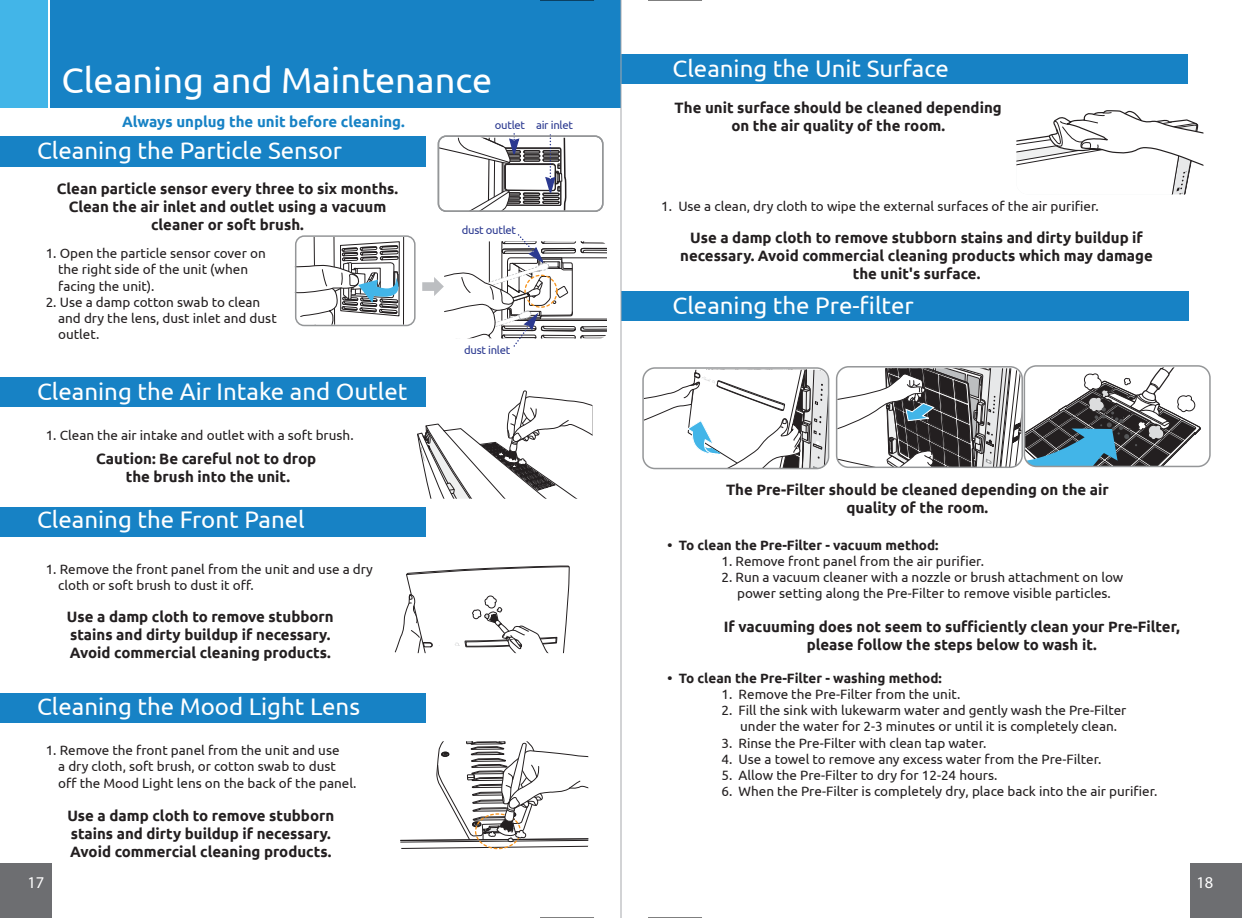
<style>
.page{position:relative;width:1242px;height:918px;background:#fff}
.page>*{position:absolute;margin:0;border:0;box-sizing:border-box;transform-origin:0 0}
.t1{font:36px "Ubuntu";color:#fff}
.t2{font:24px "Ubuntu";color:#fff}
.t3{font:16.5px "Myriad Pro";color:#fff}
.t4{font:700 15px/18px "Ubuntu";color:#231f20;text-align:center}
.t5{font:700 15px "Ubuntu";color:#1782c5}
.t6{font:13.5px/16.2px "Ubuntu";color:#231f20}
.t7{font:700 13.5px "Ubuntu";color:#231f20}
.t8{font:11.25px "Ubuntu";letter-spacing:-.02em;color:#2b3990}
</style>
<div class="page">
<svg style="left:394px;top:566px;width:176px;height:87px"></svg>
<svg style="left:441px;top:134px;width:126px;height:75px"></svg>
<svg style="left:295px;top:238px;width:117px;height:87px"></svg>
<div style="left:295px;top:235px;width:121px;height:91px;border:2px solid #949698;border-radius:9px"></div>
<svg style="left:417px;top:391px;width:175px;height:108px"></svg>
<svg style="left:400px;top:741px;width:188px;height:109px"></svg>
<svg style="left:1016px;top:110px;width:187px;height:85px"></svg>
<svg style="left:645px;top:370px;width:183px;height:99px"></svg>
<div style="left:642px;top:367px;width:187px;height:102px;border:2px solid #949698;border-radius:12px"></div>
<svg style="left:837px;top:367px;width:371px;height:101px"></svg>
<div style="left:1024px;top:365px;width:187px;height:102px;border:2px solid #949698;border-radius:12px"></div>
<div style="left:51px;top:0;width:570px;height:108px;background:#1782c5"></div>
<div style="left:0;top:0;width:48px;height:108px;background:#42b5e8"></div>
<div style="left:0;top:377px;width:426px;height:30px;background:#1782c5"></div>
<div style="left:0;top:507px;width:426px;height:30px;background:#1782c5"></div>
<div style="left:0;top:693px;width:426px;height:30px;background:#1782c5"></div>
<div style="left:0;top:137px;width:426px;height:30px;background:#1782c5"></div>
<div style="left:621px;top:291px;width:567px;height:30px;background:#1782c5"></div>
<div style="left:620px;top:54px;width:567px;height:30px;background:#1782c5"></div>
<div style="left:438px;top:135px;width:166px;height:77px;border:2px solid #949698;border-radius:8px"></div>
<svg style="left:422px;top:234px;width:185px;height:113px"></svg>
<div style="left:0;top:864px;width:52px;height:54px;background:#6d6e71"></div>
<div style="left:1190px;top:864px;width:52px;height:54px;background:#6d6e71"></div>
<hr style="left:621px;top:0;width:1px;height:918px;background:#a7a9ac">
<hr style="left:648px;top:0;width:54px;height:1px;background:#000">
<hr style="left:648px;top:917px;width:54px;height:1px;background:#000">
<hr style="left:540px;top:0;width:54px;height:1px;background:#000">
<hr style="left:540px;top:917px;width:54px;height:1px;background:#000">
<h1 class="t1" style="left:62px;top:58px;width:432px">Cleaning and Maintenance</h1>
<p class="t5" style="left:122px;top:113px;width:284px">Always unplug the unit before cleaning.</p>
<h2 class="t2" style="left:37px;top:136px;width:307px">Cleaning the Particle Sensor</h2>
<p class="t8" style="left:495px;top:118px;width:32px">outlet</p>
<p class="t4" style="left:57px;top:179px;width:343px">Clean particle sensor every three to six months.<br>Clean the air inlet and outlet using a vacuum cleaner or soft brush.</p>
<p class="t6" style="left:58px;top:245px;width:209px;text-indent:-12px">1. Open the particle sensor cover on the right side of the unit (when facing the unit).</p>
<p class="t6" style="left:58px;top:294px;width:220px;text-indent:-12px">2. Use a damp cotton swab to clean and dry the lens, dust inlet and dust outlet.</p>
<h2 class="t2" style="left:37px;top:377px;width:372px">Cleaning the Air Intake and Outlet</h2>
<p class="t6" style="left:46px;top:427px;width:309px">1. Clean the air intake and outlet with a soft brush.</p>
<p class="t4" style="left:96px;top:450px;width:222px">Caution: Be careful not to drop the brush into the unit.</p>
<h2 class="t2" style="left:37px;top:505px;width:269px">Cleaning the Front Panel</h2>
<p class="t8" style="left:462px;top:224px;width:56px">dust outlet</p>
<p class="t8" style="left:464px;top:343px;width:48px">dust inlet</p>
<p class="t8" style="left:536px;top:118px;width:38px">air inlet</p>
<p class="t6" style="left:58px;top:561px;width:316px;text-indent:-12px">1. Remove the front panel from the unit and use a dry cloth or soft brush to dust it off.</p>
<p class="t4" style="left:67px;top:607px;width:268px;text-align:left">Use a damp cloth to remove stubborn stains and dirty buildup if necessary.<br>Avoid commercial cleaning products.</p>
<h2 class="t2" style="left:37px;top:692px;width:324px">Cleaning the Mood Light Lens</h2>
<p class="t6" style="left:58px;top:742px;width:300px;text-indent:-12px">1. Remove the front panel from the unit and use<br>a dry cloth, soft brush, or cotton swab to dust off the Mood Light lens on the back of the panel.</p>
<p class="t4" style="left:67px;top:806px;width:268px;text-align:left">Use a damp cloth to remove stubborn stains and dirty buildup if necessary.<br>Avoid commercial cleaning products.</p>
<h2 class="t2" style="left:672px;top:54px;width:278px">Cleaning the Unit Surface</h2>
<p class="t4" style="left:675px;top:98px;width:329px">The unit surface should be cleaned depending on the air quality of the room.</p>
<p class="t6" style="left:661px;top:198px;width:439px">1. Use a clean, dry cloth to wipe the external surfaces of the air purifier.</p>
<p class="t4" style="left:680px;top:228px;width:474px">Use a damp cloth to remove stubborn stains and dirty buildup if necessary. Avoid commercial cleaning products which may damage the unit's surface.</p>
<h2 class="t2" style="left:672px;top:290px;width:243px">Cleaning the Pre-filter</h2>
<p class="t4" style="left:726px;top:480px;width:384px">The Pre-Filter should be cleaned depending on the air quality of the room.</p>
<p class="t7" style="left:667px;top:537px;width:273px">• To clean the Pre-Filter - vacuum method:</p>
<p class="t6" style="left:721px;top:552px;width:264px">1. Remove front panel from the air purifier.</p>
<p class="t6" style="left:721px;top:569px;width:403px;text-align:center">2. Run a vacuum cleaner with a nozzle or brush attachment on low power setting along the Pre-Filter to remove visible particles.</p>
<p class="t4" style="left:724px;top:618px;width:457px">If vacuuming does not seem to sufficiently clean your Pre-Filter, please follow the steps below to wash it.</p>
<p class="t7" style="left:667px;top:670px;width:276px">• To clean the Pre-Filter - washing method:</p>
<p class="t6" style="left:721px;top:686px;width:240px">1. Remove the Pre-Filter from the unit.</p>
<p class="t6" style="left:740px;top:702px;width:388px;text-indent:-19px">2. Fill the sink with lukewarm water and gently wash the Pre-Filter under the water for 2-3 minutes or until it is completely clean.</p>
<p class="t6" style="left:721px;top:734px;width:267px">3. Rinse the Pre-Filter with clean tap water.</p>
<p class="t6" style="left:721px;top:750px;width:382px">4. Use a towel to remove any excess water from the Pre-Filter.</p>
<p class="t6" style="left:721px;top:767px;width:277px">5. Allow the Pre-Filter to dry for 12-24 hours.</p>
<p class="t6" style="left:721px;top:783px;width:438px">6. When the Pre-Filter is completely dry, place back into the air purifier.</p>
<p class="t3" style="left:27px;top:873px;width:18px">17</p>
<p class="t3" style="left:1196px;top:873px;width:18px">18</p>
</div>
